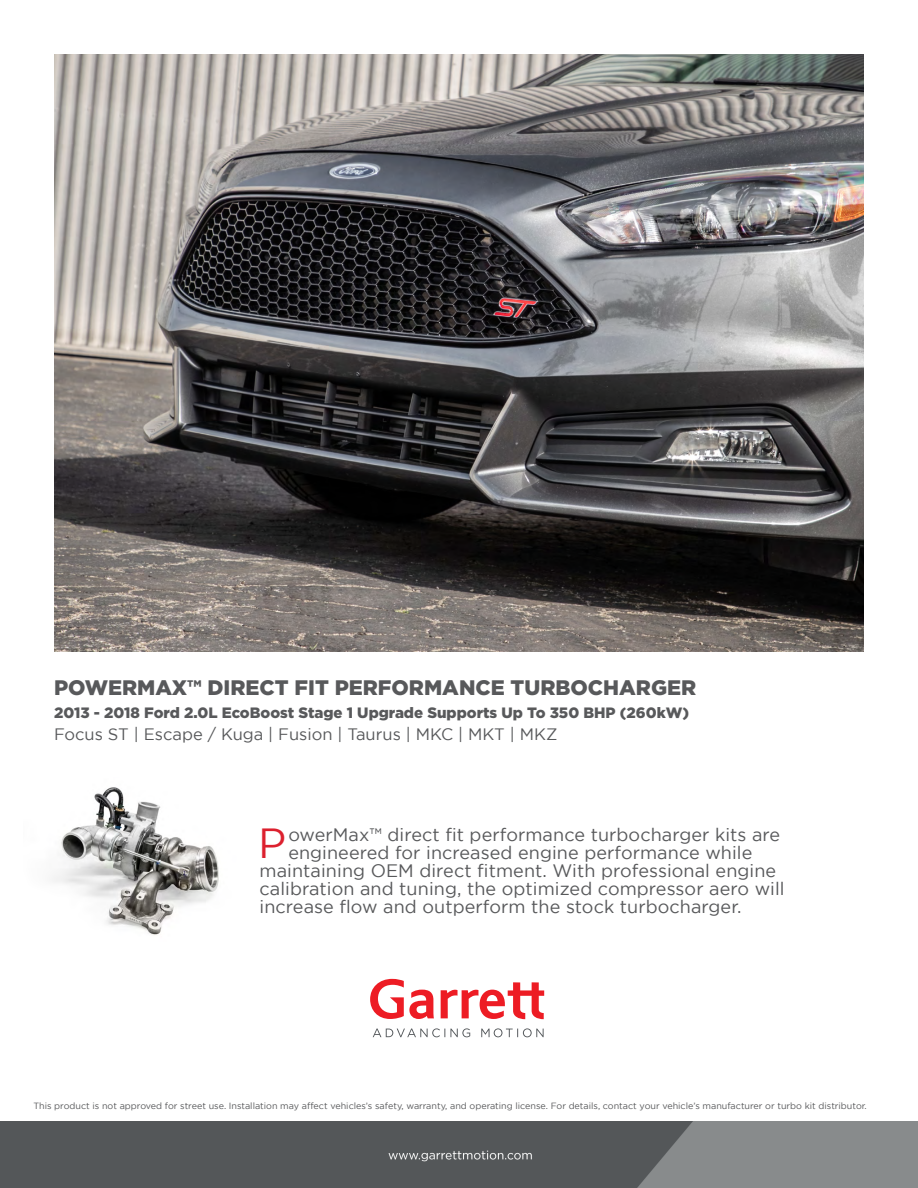
<style>
.page{position:relative;width:918px;height:1188px;background:#fff}
.page>*{position:absolute;margin:0;border:0;box-sizing:border-box;transform-origin:0 0}
.t1{font:42px "Gotham";color:#dc202e}
.t2{font:900 21px "Gotham";color:#58595b}
.t3{font:18px "Gotham";letter-spacing:.005em;color:#58595b}
.t4{font:16.5px "Gotham";color:#58595b}
.t5{font:900 15px "Gotham";color:#58595b}
.t6{font:9px "Gotham";color:#58595b}
</style>
<div class="page">
<svg style="left:373px;top:1028px;width:171px;height:9px"></svg>
<svg style="left:441px;top:982px;width:103px;height:37px"></svg>
<svg style="left:370px;top:979px;width:64px;height:40px"></svg>
<img style="left:0;top:1121px;width:918px;height:67px">
<img style="left:54px;top:54px;width:810px;height:598px">
<img style="left:52px;top:787px;width:167px;height:148px">
<p class="t2" style="left:54px;top:675px;width:644px">POWERMAX™ DIRECT FIT PERFORMANCE TURBOCHARGER</p>
<p class="t5" style="left:54px;top:704px;width:637px">2013 - 2018 Ford 2.0L EcoBoost Stage 1 Upgrade Supports Up To 350 BHP (260kW)</p>
<p class="t4" style="left:54px;top:725px;width:505px">Focus ST | Escape / Kuga | Fusion | Taurus | MKC | MKT | MKZ</p>
<h1 class="t1" style="left:258px;top:820px;width:30px">P</h1>
<p class="t3" style="left:288px;top:824px;width:493px">owerMax™ direct fit performance turbocharger kits are</p>
<p class="t3" style="left:288px;top:842px;width:466px">engineered for increased engine performance while</p>
<p class="t3" style="left:260px;top:860px;width:518px">maintaining OEM direct fitment. With professional engine</p>
<p class="t3" style="left:260px;top:878px;width:527px">calibration and tuning, the optimized compressor aero will</p>
<p class="t3" style="left:260px;top:896px;width:484px">increase flow and outperform the stock turbocharger.</p>
<p class="t6" style="left:33px;top:1100px;width:835px">This product is not approved for street use. Installation may affect vehicles’s safety, warranty, and operating license. For details, contact your vehicle’s manufacturer or turbo kit distributor.</p>
</div>
